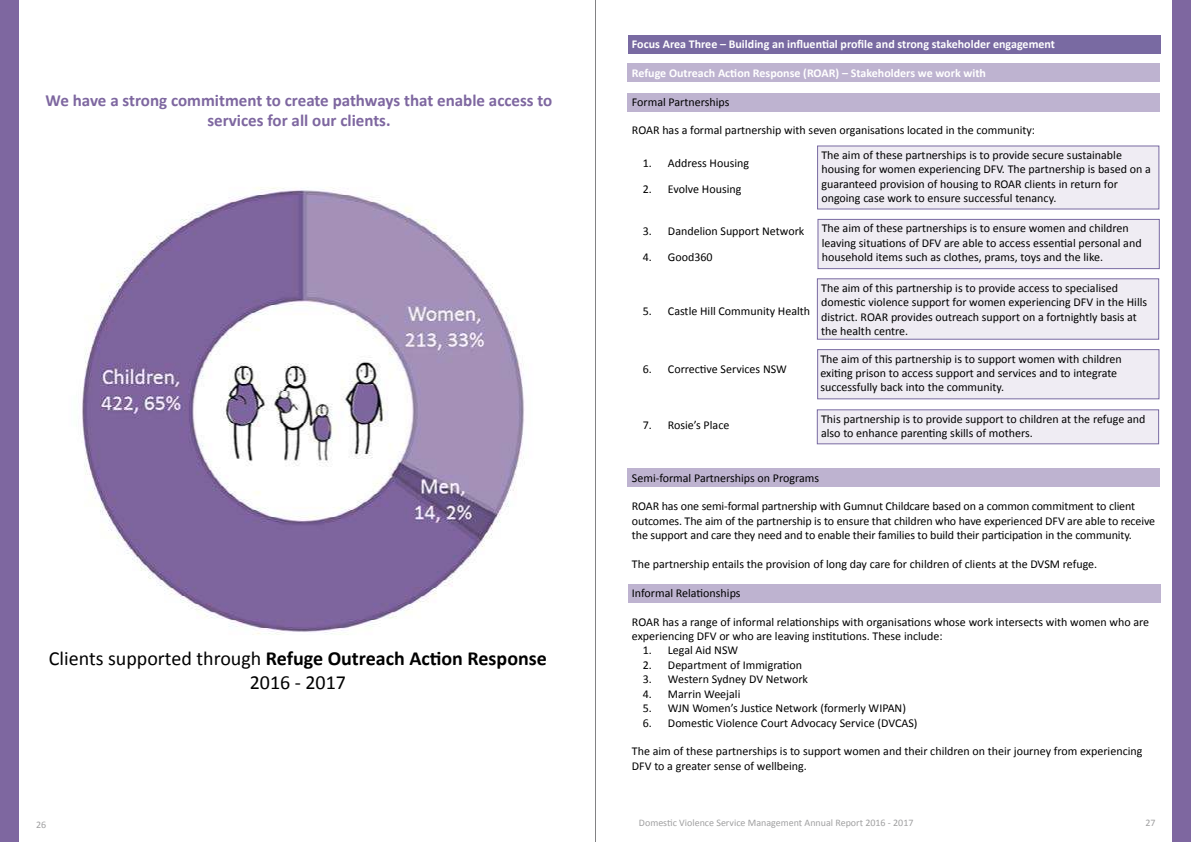
<style>
.page{position:relative;width:1191px;height:842px;background:#fff}
.page>*{position:absolute;margin:0;border:0;box-sizing:border-box;transform-origin:0 0}
.t1{font:20px/24px "Calibri";color:#000;text-align:center}
.t2{font:700 17px/20.4px "Calibri";color:#7e67a0;text-align:center}
.t3{font:12px/14.4px "Calibri";color:#000}
.t4{font:700 12px "Calibri";color:#fff}
.t5{font:10px "Calibri";color:#a0a0a1}
.s1{font-weight:700}
</style>
<div class="page">
<div style="left:817px;top:219px;width:342px;height:50px;background:#efecf3;border:1px solid #796aa2"></div>
<div style="left:817px;top:146px;width:342px;height:63px;background:#efecf3"></div>
<div style="left:0;top:0;width:18px;height:842px;background:#7e67a0"></div>
<div style="left:1173px;top:0;width:18px;height:842px;background:#7e67a0"></div>
<img style="left:82px;top:187px;width:442px;height:448px">
<div style="left:627px;top:36px;width:533px;height:18px;background:#796aa2"></div>
<div style="left:627px;top:94px;width:533px;height:18px;background:#beb3d0"></div>
<div style="left:627px;top:64px;width:533px;height:18px;background:#beb3d0"></div>
<div style="left:627px;top:469px;width:533px;height:18px;background:#beb3d0"></div>
<div style="left:627px;top:584px;width:533px;height:18px;background:#beb3d0"></div>
<div style="left:817px;top:278px;width:342px;height:62px;background:#efecf3;border:1px solid #796aa2"></div>
<div style="left:817px;top:349px;width:342px;height:50px;background:#efecf3;border:1px solid #796aa2"></div>
<div style="left:817px;top:409px;width:342px;height:35px;background:#efecf3;border:1px solid #796aa2"></div>
<hr style="left:595px;top:0;width:1px;height:842px;background:#828284">
<h2 class="t2" style="left:46px;top:90px;width:508px">We have a strong commitment to create pathways that enable access to services for all our clients.</h2>
<h1 class="t1" style="left:49px;top:646px;width:499px">Clients supported through <span class="s1">Refuge Outreach Action Response<br></span>2016 - 2017</h1>
<p class="t4" style="left:632px;top:36px;width:424px">Focus Area Three – Building an influential profile and strong stakeholder engagement</p>
<p class="t4" style="left:632px;top:65px;width:355px">Refuge Outreach Action Response (ROAR) – Stakeholders we work with</p>
<p class="t3" style="left:632px;top:94px;width:99px">Formal Partnerships</p>
<p class="t3" style="left:632px;top:123px;width:405px">ROAR has a formal partnership with seven organisations located in the community:</p>
<p class="t3" style="left:643px;top:156px;width:108px">1. Address Housing</p>
<p class="t3" style="left:643px;top:182px;width:100px">2. Evolve Housing</p>
<p class="t3" style="left:643px;top:224px;width:163px">3. Dandelion Support Network</p>
<p class="t3" style="left:643px;top:250px;width:71px">4. Good360</p>
<p class="t3" style="left:821px;top:148px;width:331px">The aim of these partnerships is to provide secure sustainable housing for women experiencing DFV. The partnership is based on a guaranteed provision of housing to ROAR clients in return for ongoing case work to ensure successful tenancy.</p>
<p class="t3" style="left:821px;top:221px;width:321px">The aim of these partnerships is to ensure women and children leaving situations of DFV are able to access essential personal and household items such as clothes, prams, toys and the like.</p>
<p class="t3" style="left:821px;top:281px;width:327px">The aim of this partnership is to provide access to specialised domestic violence support for women experiencing DFV in the Hills district. ROAR provides outreach support on a fortnightly basis at the health centre.</p>
<p class="t3" style="left:820px;top:352px;width:303px;line-height:14px">The aim of this partnership is to support women with children exiting prison to access support and services and to integrate successfully back into the community.</p>
<p class="t3" style="left:821px;top:412px;width:326px">This partnership is to provide support to children at the refuge and also to enhance parenting skills of mothers.</p>
<p class="t3" style="left:643px;top:304px;width:169px">5. Castle Hill Community Health</p>
<p class="t3" style="left:643px;top:362px;width:146px">6. Corrective Services NSW</p>
<p class="t3" style="left:643px;top:418px;width:88px">7. Rosie’s Place</p>
<p class="t3" style="left:632px;top:470px;width:189px">Semi-formal Partnerships on Programs</p>
<p class="t3" style="left:632px;top:499px;width:525px">ROAR has one semi-formal partnership with Gumnut Childcare based on a common commitment to client outcomes. The aim of the partnership is to ensure that children who have experienced DFV are able to receive the support and care they need and to enable their families to build their participation in the community.</p>
<p class="t3" style="left:632px;top:557px;width:467px">The partnership entails the provision of long day care for children of clients at the DVSM refuge.</p>
<p class="t3" style="left:632px;top:586px;width:110px">Informal Relationships</p>
<p class="t3" style="left:632px;top:614px;width:519px">ROAR has a range of informal relationships with organisations whose work intersects with women who are experiencing DFV or who are leaving institutions. These include:</p>
<p class="t3" style="left:643px;top:643px;width:97px">1. Legal Aid NSW</p>
<p class="t3" style="left:643px;top:658px;width:161px">2. Department of Immigration</p>
<p class="t3" style="left:643px;top:672px;width:167px">3. Western Sydney DV Network</p>
<p class="t3" style="left:643px;top:686px;width:99px">4. Marrin Weejali</p>
<p class="t3" style="left:643px;top:701px;width:265px">5. WJN Women’s Justice Network (formerly WIPAN)</p>
<p class="t3" style="left:643px;top:715px;width:276px">6. Domestic Violence Court Advocacy Service (DVCAS)</p>
<p class="t3" style="left:632px;top:744px;width:512px">The aim of these partnerships is to support women and their children on their journey from experiencing<br>DFV to a greater sense of wellbeing.</p>
<p class="t5" style="left:36px;top:818px;width:12px">26</p>
<p class="t5" style="left:639px;top:817px;width:276px">Domestic Violence Service Management Annual Report 2016 - 2017</p>
<p class="t5" style="left:1145px;top:817px;width:12px">27</p>
</div>
